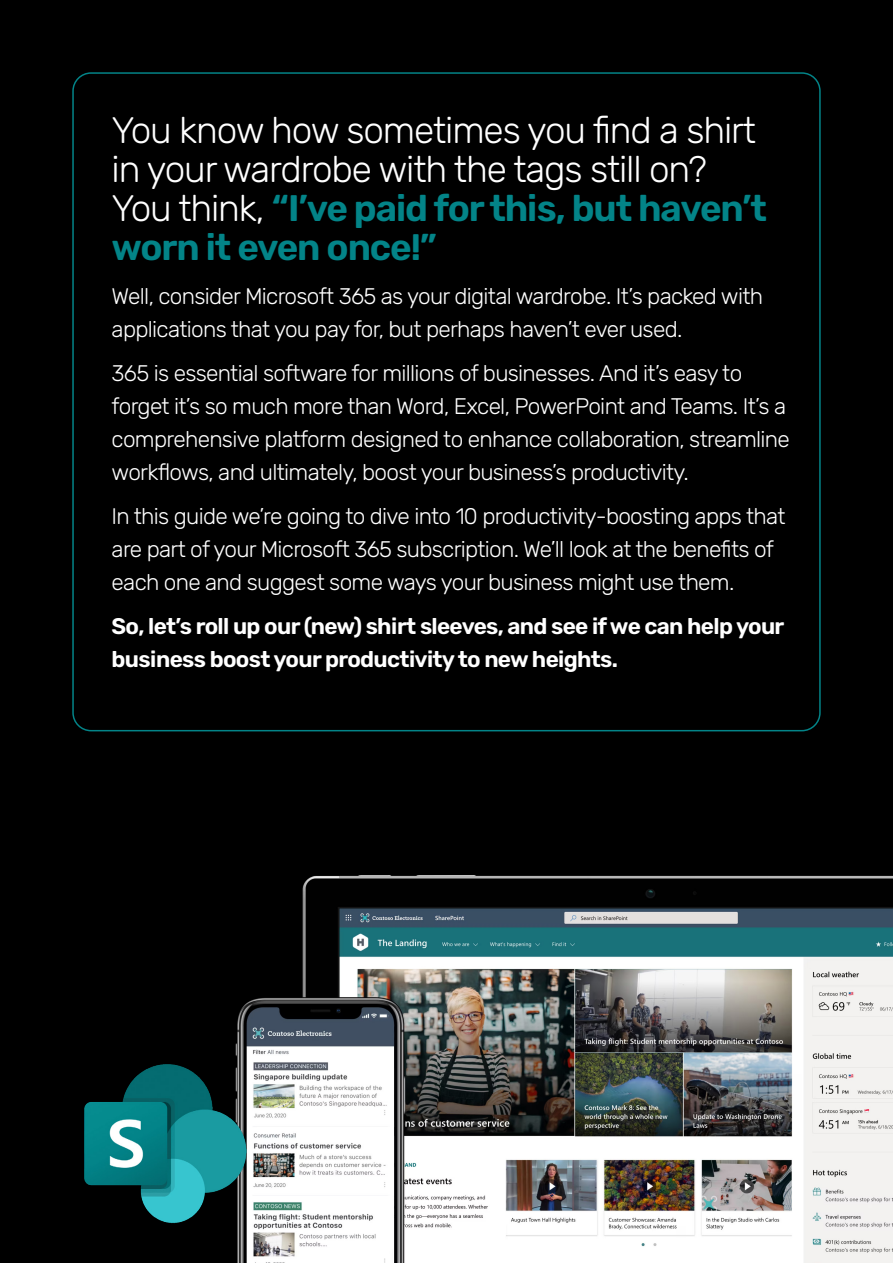
<style>
.page{position:relative;width:893px;height:1263px;background:#000}
.page>*{position:absolute;margin:0;border:0;box-sizing:border-box;transform-origin:0 0}
.t1{font:300 36.9px/38.8px "Rubik";letter-spacing:-.03em;color:#fff}
.t2{font:300 22.5px/32.7px "Rubik";letter-spacing:-.03em;color:#fff}
.t3{font:600 22.5px/32.7px "Rubik";letter-spacing:-.03em;color:#fff}
.s1{font-weight:600;color:#038488}
</style>
<div class="page">
<img style="left:237px;top:875px;width:656px;height:388px">
<img style="left:84px;top:1042px;width:204px;height:203px">
<h1 class="t1" style="left:112px;top:112px;width:657px">You know how sometimes you find a shirt in your wardrobe with the tags still on?<br>You think, <span class="s1">“I’ve paid for this, but haven’t worn it even once!”</span></h1>
<p class="t2" style="left:112px;top:281px;width:653px">Well, consider Microsoft 365 as your digital wardrobe. It’s packed with applications that you pay for, but perhaps haven’t ever used.</p>
<p class="t2" style="left:112px;top:358px;width:680px">365 is essential software for millions of businesses. And it’s easy to forget it’s so much more than Word, Excel, PowerPoint and Teams. It’s a comprehensive platform designed to enhance collaboration, streamline workflows, and ultimately, boost your business’s productivity.</p>
<p class="t2" style="left:112px;top:501px;width:675px">In this guide we’re going to dive into 10 productivity-boosting apps that are part of your Microsoft 365 subscription. We’ll look at the benefits of each one and suggest some ways your business might use them.</p>
<p class="t3" style="left:112px;top:611px;width:674px">So, let’s roll up our (new) shirt sleeves, and see if we can help your business boost your productivity to new heights.</p>
</div>
